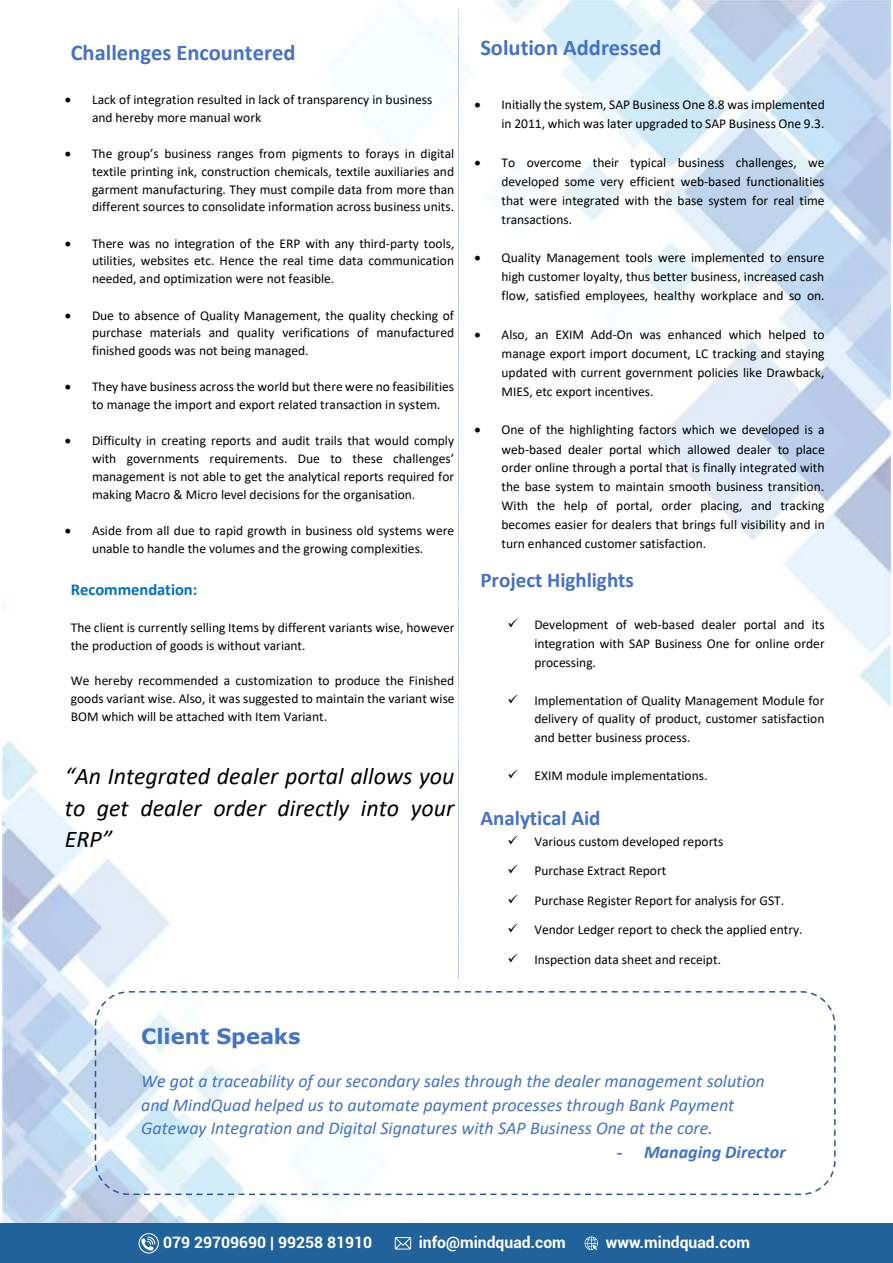
<style>
.page{position:relative;width:893px;height:1263px;background:#fff}
.page>*{position:absolute;margin:0;border:0;box-sizing:border-box;transform-origin:0 0}
.t1{font:italic 24px/31.7px "Calibri";color:#000;text-align:justify}
.t2{font:700 22.5px "Calibri";color:#4472c4}
.t3{font:700 21px "Calibri";color:#4472c4}
.t4{font:700 21px "Verdana";color:#4472c4}
.t5{font:italic 18px/23.7px "Calibri";color:#4472c4}
.t6{font:italic 700 18px "Calibri";color:#4472c4}
.t7{font:700 16.5px "Calibri";color:#0070c0}
.t8{font:700 15.75px "Roboto";color:#fff}
.t9{font:13.5px/17.9px "Calibri";color:#000;text-align:justify}
.s1{font-style:normal}
</style>
<div class="page">
<img style="left:2px;top:0;width:889px;height:1224px">
<svg style="left:458px;top:9px;width:1px;height:972px"></svg>
<div style="left:95px;top:991px;width:741px;height:204px;border:2px dashed #2f528f;border-radius:34px"></div>
<div style="left:0;top:1224px;width:893px;height:39px;background:#22629a"></div>
<svg style="left:584px;top:1236px;width:15px;height:14px"></svg>
<svg style="left:395px;top:1237px;width:16px;height:12px"></svg>
<svg style="left:139px;top:1233px;width:20px;height:20px"></svg>
<h2 class="t2" style="left:71px;top:37px;width:226px">Challenges Encountered</h2>
<p class="t9" style="left:92px;top:90px;width:342px;text-indent:-27px">• Lack of integration resulted in lack of transparency in business and hereby more manual work</p>
<p class="t9" style="left:92px;top:144px;width:364px;text-indent:-27px">• The group’s business ranges from pigments to forays in digital textile printing ink, construction chemicals, textile auxiliaries and garment manufacturing. They must compile data from more than different sources to consolidate information across business units.</p>
<p class="t9" style="left:92px;top:234px;width:364px;text-indent:-27px">• There was no integration of the ERP with any third-party tools, utilities, websites etc. Hence the real time data communication needed, and optimization were not feasible.</p>
<p class="t9" style="left:92px;top:306px;width:364px;text-indent:-27px">• Due to absence of Quality Management, the quality checking of purchase materials and quality verifications of manufactured finished goods was not being managed.</p>
<p class="t9" style="left:92px;top:378px;width:364px;text-indent:-27px">• They have business across the world but there were no feasibilities to manage the import and export related transaction in system.</p>
<p class="t9" style="left:92px;top:432px;width:364px;text-indent:-27px">• Difficulty in creating reports and audit trails that would comply with governments requirements. Due to these challenges’ management is not able to get the analytical reports required for making Macro &amp; Micro level decisions for the organisation.</p>
<p class="t9" style="left:65px;top:521px;width:391px;text-align:center">• Aside from all due to rapid growth in business old systems were unable to handle the volumes and the growing complexities.</p>
<p class="t7" style="left:71px;top:578px;width:128px">Recommendation:</p>
<p class="t9" style="left:71px;top:618px;width:385px">The client is currently selling Items by different variants wise, however the production of goods is without variant.</p>
<p class="t9" style="left:71px;top:671px;width:385px">We hereby recommended a customization to produce the Finished goods variant wise. Also, it was suggested to maintain the variant wise BOM which will be attached with Item Variant.</p>
<h1 class="t1" style="left:65px;top:759px;width:391px">“An Integrated dealer portal allows you to get dealer order directly into your ERP”</h1>
<h2 class="t2" style="left:480px;top:31px;width:183px">Solution Addressed</h2>
<p class="t9" style="left:475px;top:95px;width:352px;line-height:18.9px;text-align:right">• Initially the system, SAP Business One 8.8 was implemented in 2011, which was later upgraded to SAP Business One 9.3.</p>
<p class="t9" style="left:502px;top:153px;width:324px;line-height:18.9px;text-indent:-27px">• To overcome their typical business challenges, we developed some very efficient web-based functionalities that were integrated with the base system for real time transactions.</p>
<p class="t9" style="left:502px;top:248px;width:325px;line-height:18.9px;text-indent:-27px">• Quality Management tools were implemented to ensure high customer loyalty, thus better business, increased cash flow, satisfied employees, healthy workplace and so on.</p>
<p class="t9" style="left:502px;top:325px;width:325px;line-height:18.9px;text-indent:-27px">• Also, an EXIM Add-On was enhanced which helped to manage export import document, LC tracking and staying updated with current government policies like Drawback, MIES, etc export incentives.</p>
<p class="t9" style="left:502px;top:420px;width:325px;line-height:19px;text-indent:-27px">• One of the highlighting factors which we developed is a web-based dealer portal which allowed dealer to place order online through a portal that is finally integrated with the base system to maintain smooth business transition.<br>With the help of portal, order placing, and tracking becomes easier for dealers that brings full visibility and in turn enhanced customer satisfaction.</p>
<h3 class="t3" style="left:480px;top:565px;width:155px">Project Highlights</h3>
<p class="t9" style="left:534px;top:614px;width:292px;line-height:18.9px;text-indent:-27px">✓ Development of web-based dealer portal and its integration with SAP Business One for online order processing.</p>
<p class="t9" style="left:534px;top:690px;width:292px;line-height:18.9px;text-indent:-27px">✓ Implementation of Quality Management Module for delivery of quality of product, customer satisfaction and better business process.</p>
<p class="t9" style="left:507px;top:766px;width:202px">✓ EXIM module implementations.</p>
<h3 class="t3" style="left:480px;top:804px;width:122px">Analytical Aid</h3>
<p class="t9" style="left:507px;top:832px;width:218px">✓ Various custom developed reports</p>
<p class="t9" style="left:507px;top:862px;width:160px">✓ Purchase Extract Report</p>
<p class="t9" style="left:507px;top:891px;width:278px">✓ Purchase Register Report for analysis for GST.</p>
<p class="t9" style="left:507px;top:920px;width:297px">✓ Vendor Ledger report to check the applied entry.</p>
<p class="t9" style="left:507px;top:950px;width:215px">✓ Inspection data sheet and receipt.</p>
<h3 class="t4" style="left:141px;top:1021px;width:161px">Client Speaks</h3>
<p class="t5" style="left:141px;top:1068px;width:625px">We got a traceability of our secondary sales through the dealer management solution and MindQuad helped us to automate payment processes through Bank Payment<br>Gateway Integration and Digital Signatures with SAP Business One at the core.</p>
<h3 class="t6" style="left:617px;top:1139px;width:170px"><span class="s1">-</span> Managing Director</h3>
<p class="t8" style="left:163px;top:1231px;width:211px">079 29709690 | 99258 81910</p>
<p class="t8" style="left:419px;top:1231px;width:149px">info@mindquad.com</p>
<p class="t8" style="left:606px;top:1231px;width:146px">www.mindquad.com</p>
</div>
